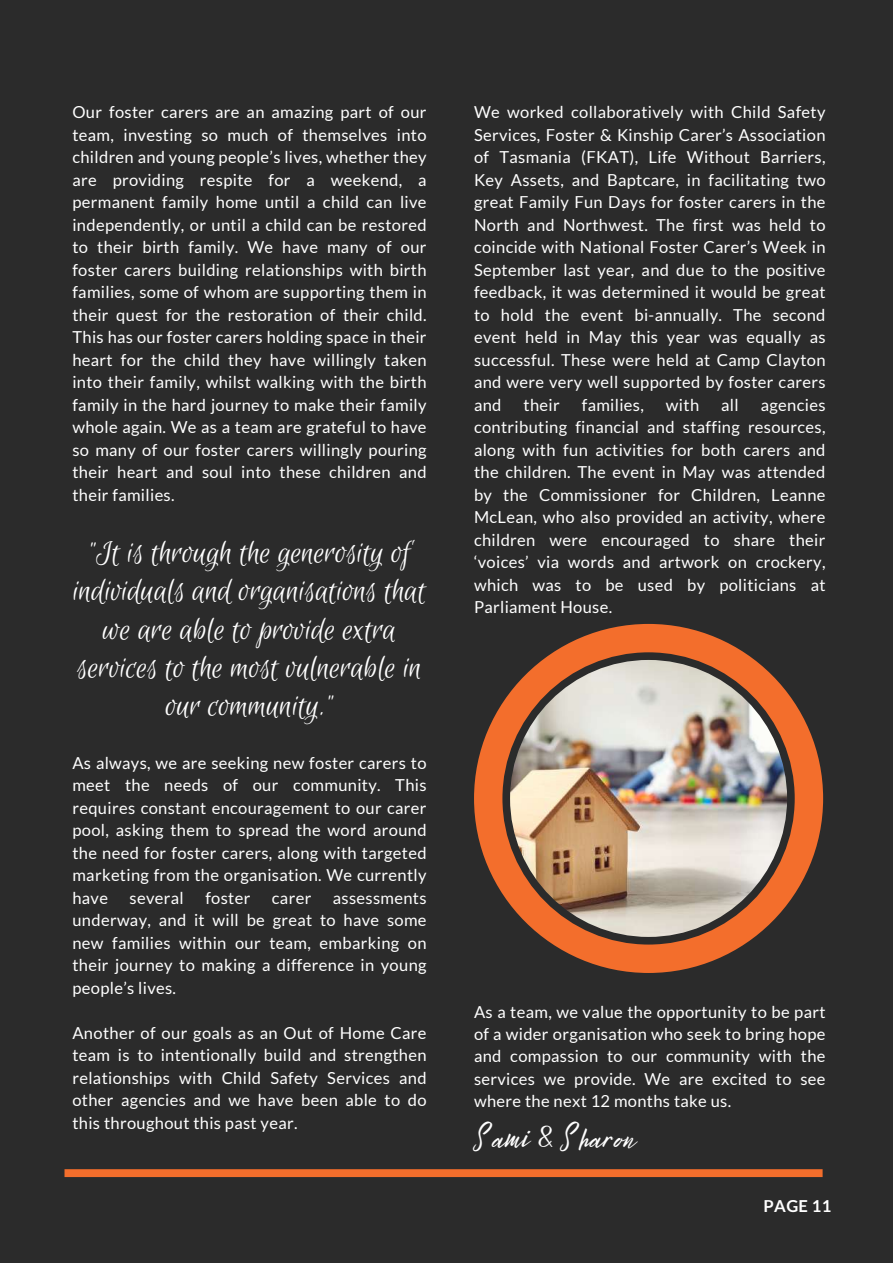
<style>
.page{position:relative;width:893px;height:1264px;background:#fff}
.page>*{position:absolute;margin:0;border:0;box-sizing:border-box;transform-origin:0 0}
.t1{font:34.5px/38.2px "Euphoria Script";color:#fff;text-align:center}
.t2{font:30.6px "Bright Sunshine";letter-spacing:.02em;color:#fff}
.t3{font:16.5px/22.5px "Lato";letter-spacing:.02em;color:#fff;text-align:justify}
.t4{font:700 16.5px "Lato";letter-spacing:.02em;color:#fff}
</style>
<div class="page">
<div style="left:0;top:0;width:892px;height:1262px;background:#2b2b2b"></div>
<div style="left:64px;top:1169px;width:758px;height:7px;background:#f36e2c"></div>
<img style="left:474px;top:624px;width:349px;height:349px">
<p class="t3" style="left:72px;top:101px;width:355px">Our foster carers are an amazing part of our team, investing so much of themselves into children and young people’s lives, whether they are providing respite for a weekend, a permanent family home until a child can live independently, or until a child can be restored to their birth family. We have many of our foster carers building relationships with birth families, some of whom are supporting them in their quest for the restoration of their child.<br>This has our foster carers holding space in their heart for the child they have willingly taken into their family, whilst walking with the birth family in the hard journey to make their family whole again. We as a team are grateful to have so many of our foster carers willingly pouring their heart and soul into these children and their families.</p>
<p class="t3" style="left:474px;top:101px;width:353px">We worked collaboratively with Child Safety Services, Foster &amp; Kinship Carer’s Association of Tasmania (FKAT), Life Without Barriers, Key Assets, and Baptcare, in facilitating two great Family Fun Days for foster carers in the North and Northwest. The first was held to coincide with National Foster Carer’s Week in September last year, and due to the positive feedback, it was determined it would be great to hold the event bi-annually. The second event held in May this year was equally as successful. These were held at Camp Clayton and were very well supported by foster carers and</p>
<p class="t3" style="left:523px;top:393px;width:38px">their</p>
<p class="t3" style="left:581px;top:393px;width:64px">families,</p>
<p class="t3" style="left:666px;top:393px;width:35px">with</p>
<p class="t3" style="left:721px;top:393px;width:19px">all</p>
<p class="t3" style="left:474px;top:393px;width:353px;text-indent:287px">agencies contributing financial and staffing resources, along with fun activities for both carers and the children. The event in May was attended by the Commissioner for Children, Leanne McLean, who also provided an activity, where children were encouraged to share their ‘voices’ via words and artwork on crockery, which was to be used by politicians at Parliament House.</p>
<h1 class="t1" style="left:73px;top:535px;width:354px">"It is through the generosity of individuals and organisations that we are able to provide extra services to the most vulnerable in our community."</h1>
<p class="t3" style="left:72px;top:751px;width:355px">As always, we are seeking new foster carers to meet the needs of our community. This requires constant encouragement to our carer pool, asking them to spread the word around the need for foster carers, along with targeted marketing from the organisation. We currently have</p>
<p class="t3" style="left:130px;top:886px;width:56px">several</p>
<p class="t3" style="left:205px;top:886px;width:47px">foster</p>
<p class="t3" style="left:272px;top:886px;width:41px">carer</p>
<p class="t3" style="left:72px;top:886px;width:355px;text-indent:260px">assessments underway, and it will be great to have some new families within our team, embarking on their journey to making a difference in young people’s lives.</p>
<p class="t3" style="left:72px;top:1021px;width:355px">Another of our goals as an Out of Home Care team is to intentionally build and strengthen relationships with Child Safety Services and other agencies and we have been able to do this throughout this past year.</p>
<p class="t3" style="left:474px;top:999px;width:353px">As a team, we value the opportunity to be part of a wider organisation who seek to bring hope and compassion to our community with the services we provide. We are excited to see where the next 12 months take us.</p>
<h2 class="t2" style="left:474px;top:1113px;width:163px">Sami &amp; Sharon</h2>
<p class="t4" style="left:763px;top:1195px;width:69px">PAGE 11</p>
</div>
